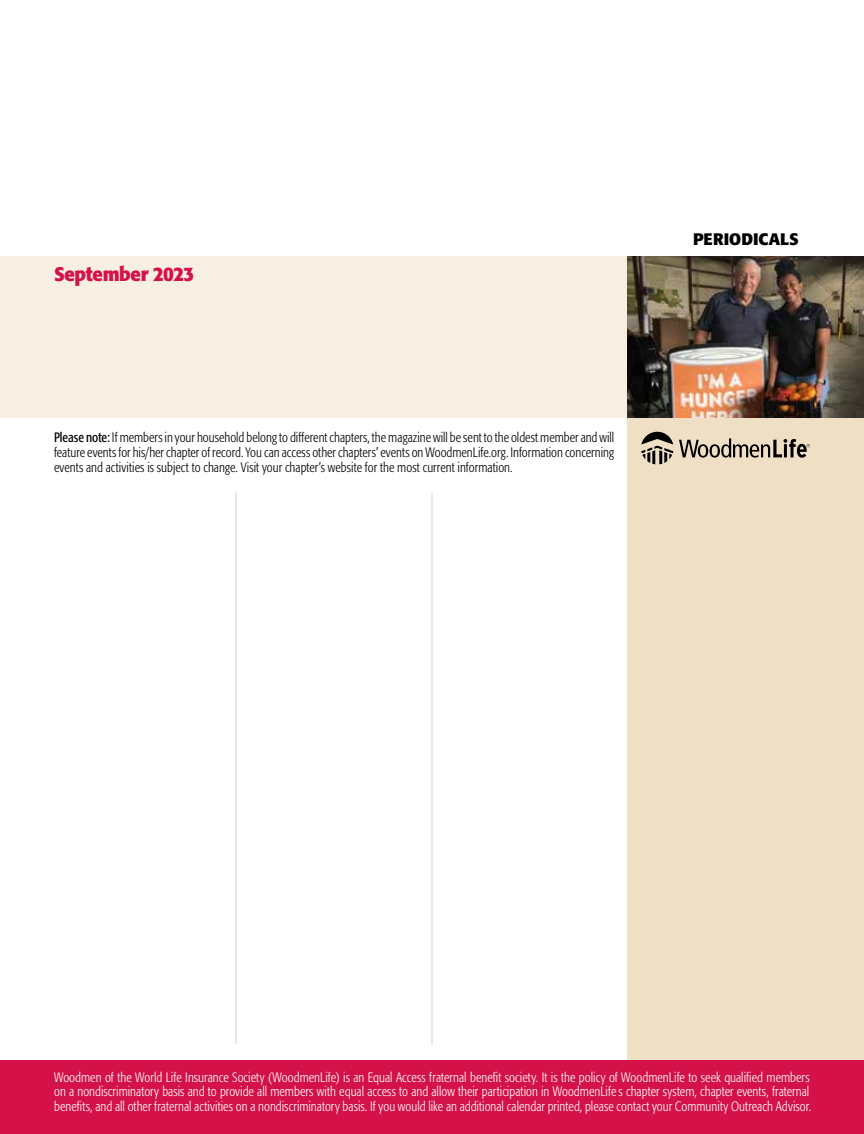
<style>
.page{position:relative;width:864px;height:1134px;background:#fff}
.page>*{position:absolute;margin:0;border:0;box-sizing:border-box;transform-origin:0 0}
.t1{font:700 19.5px "Formata Pro";letter-spacing:-.02em;color:#d51149;scale:.95 1}
.t2{font:700 16.5px "Formata Pro";letter-spacing:.005em;color:#000}
.t3{font:300 condensed 13.5px/14.2px "Formata Pro";letter-spacing:.005em;color:#fff;scale:.95 1}
.t4{font:300 condensed 13.5px/15px "Formata Pro";letter-spacing:.005em;color:#000;text-align:justify;scale:.95 1}
.s1{font-weight:400}
</style>
<div class="page">
<div style="left:628px;top:418px;width:236px;height:642px;background:#efe0c5"></div>
<div style="left:0;top:1060px;width:864px;height:74px;background:#d51149"></div>
<hr style="left:236px;top:493px;width:1px;height:551px;background:#d2d2d4">
<hr style="left:432px;top:493px;width:1px;height:551px;background:#d2d2d4">
<div style="left:0;top:256px;width:864px;height:162px;background:#f7efe2"></div>
<img style="left:628px;top:256px;width:236px;height:162px">
<img style="left:641px;top:431px;width:169px;height:34px">
<p class="t1" style="left:54px;top:261px;width:149px">September 2023</p>
<p class="t4" style="left:54px;top:430px;width:591px"><span class="s1">Please note:</span> If members in your household belong to different chapters, the magazine will be sent to the oldest member and will feature events for his/her chapter of record. You can access other chapters’ events on WoodmenLife.org. Information concerning events and activities is subject to change. Visit your chapter’s website for the most current information.</p>
<p class="t2" style="left:693px;top:228px;width:107px">PERIODICALS</p>
<p class="t3" style="left:54px;top:1070px;width:799px">Woodmen of the World Life Insurance Society (WoodmenLife) is an Equal Access fraternal benefit society. It is the policy of WoodmenLife to seek qualified members on a nondiscriminatory basis and to provide all members with equal access to and allow their participation in WoodmenLife s chapter system, chapter events, fraternal benefits, and all other fraternal activities on a nondiscriminatory basis. If you would like an additional calendar printed, please contact your Community Outreach Advisor.</p>
</div>
